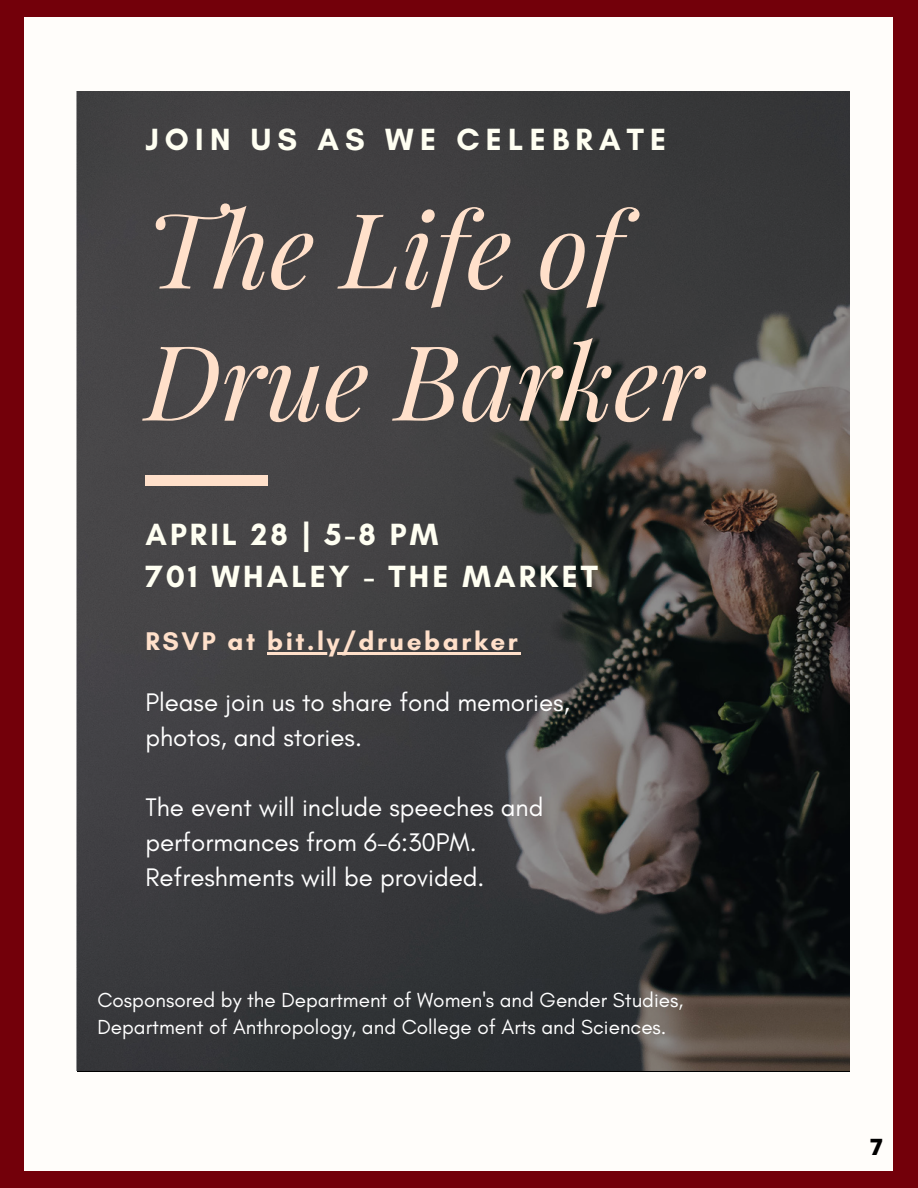
<style>
.page{position:relative;width:918px;height:1188px;background:#73000a}
.page>*{position:absolute;margin:0;border:0;box-sizing:border-box;transform-origin:0 0}
.t1{font:italic 104.25px/132.1px "Playfair Display";color:#ffe0ca}
.t2{font:700 31.2px/42.8px "Glacial Indifference";letter-spacing:.1em;color:#fffff2}
.t3{font:700 31.2px "Glacial Indifference";letter-spacing:.2em;color:#fffff2}
.t4{font:700 26.1px "Glacial Indifference";letter-spacing:.1em;color:#ffe0ca}
.t5{font:25.95px/35px "Glacial Indifference";color:#fff}
.t6{font:800 22.5px "Open Sans";color:#000}
.t7{font:20.7px/27.6px "Glacial Indifference";color:#fff}
</style>
<div class="page">
<div style="left:25px;top:17px;width:868px;height:1153px;background:#fffdfa"></div>
<img style="left:77px;top:92px;width:773px;height:979px">
<div style="left:145px;top:475px;width:123px;height:10px;background:#ffe0ca"></div>
<hr style="left:267px;top:652px;width:253px;height:3px;background:#ffe0ca">
<p class="t3" style="left:145px;top:120px;width:522px">JOIN US AS WE CELEBRATE</p>
<h1 class="t1" style="left:145px;top:179px;width:559px">The Life of<br>Drue Barker</h1>
<p class="t2" style="left:145px;top:512px;width:454px">APRIL 28 | 5-8 PM<br>701 WHALEY - THE MARKET</p>
<p class="t4" style="left:145px;top:625px;width:374px">RSVP at bit.ly/druebarker</p>
<p class="t5" style="left:145px;top:684px;width:426px">Please join us to share fond memories, photos, and stories.</p>
<p class="t5" style="left:145px;top:789px;width:400px">The event will include speeches and performances from 6-6:30PM.<br>Refreshments will be provided.</p>
<p class="t7" style="left:97px;top:986px;width:587px">Cosponsored by the Department of Women's and Gender Studies,<br>Department of Anthropology, and College of Arts and Sciences.</p>
<p class="t6" style="left:870px;top:1131px;width:15px">7</p>
</div>
